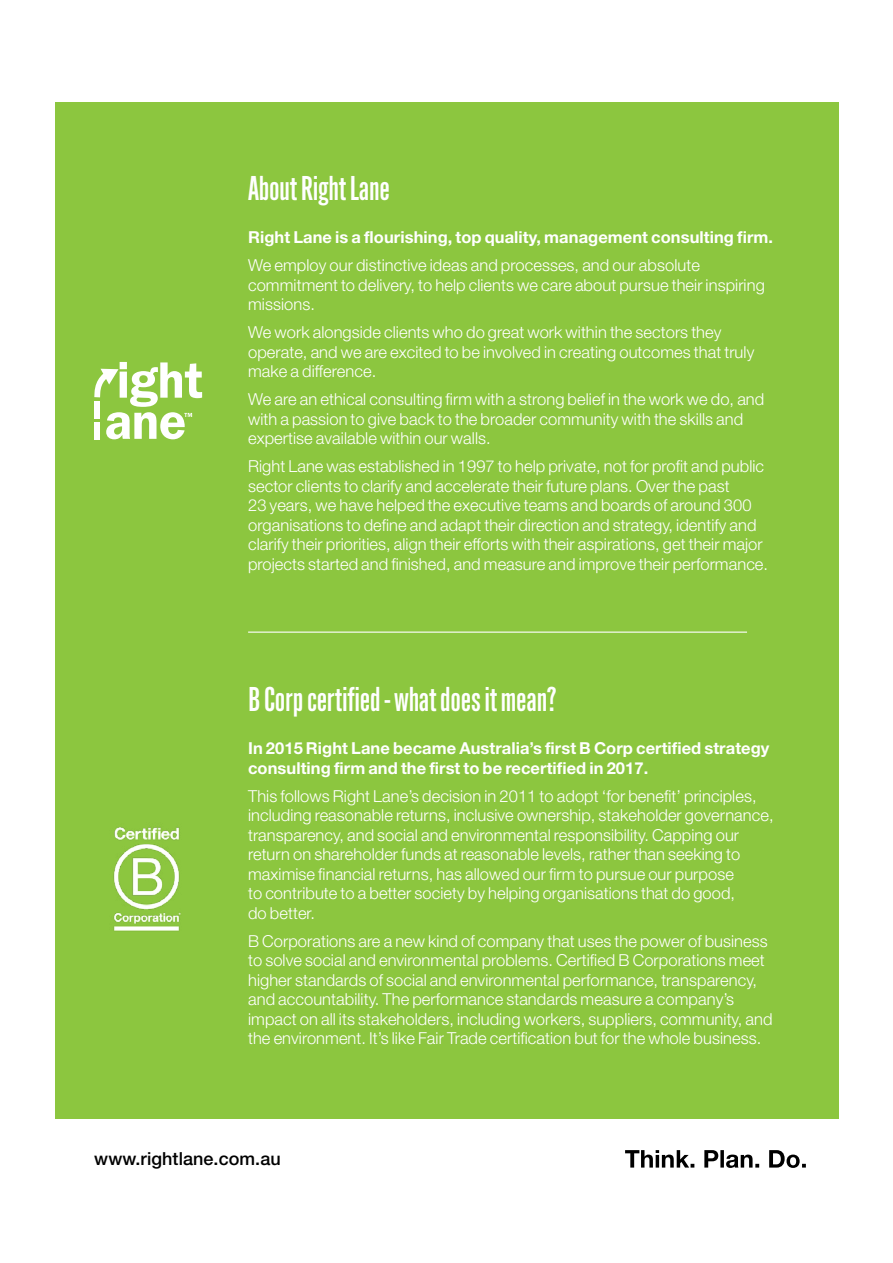
<style>
.page{position:relative;width:893px;height:1263px;background:#fff}
.page>*{position:absolute;margin:0;border:0;box-sizing:border-box;transform-origin:0 0}
.t1{font:33px "Cg Alpin Gth No 1";letter-spacing:-.005em;color:#fff}
.t2{font:500 18px "Helvetica Neue LT Std";letter-spacing:.005em;color:#000}
.t3{font:300 16.5px/19.5px "Helvetica Neue LT Std";letter-spacing:.005em;color:#fff}
.t4{font:700 16.5px/19.5px "Helvetica Neue LT Std";letter-spacing:.005em;color:#fff}
</style>
<div class="page">
<div style="left:55px;top:102px;width:783px;height:1016px;background:#8cc63f"></div>
<svg style="left:94px;top:362px;width:108px;height:77px"></svg>
<div style="left:94px;top:401px;width:6px;height:17px;background:#fff"></div>
<div style="left:94px;top:422px;width:6px;height:17px;background:#fff"></div>
<img style="left:113px;top:827px;width:68px;height:104px">
<hr style="left:248px;top:631px;width:499px;height:2px;background:#fff">
<svg style="left:625px;top:1150px;width:181px;height:18px"></svg>
<h1 class="t1" style="left:248px;top:168px;width:143px">About Right Lane</h1>
<p class="t4" style="left:248px;top:227px;width:526px">Right Lane is a flourishing, top quality, management consulting firm.</p>
<p class="t3" style="left:248px;top:255px;width:518px">We employ our distinctive ideas and processes, and our absolute commitment to delivery, to help clients we care about pursue their inspiring missions.</p>
<p class="t3" style="left:248px;top:322px;width:508px">We work alongside clients who do great work within the sectors they operate, and we are excited to be involved in creating outcomes that truly make a difference.</p>
<p class="t3" style="left:248px;top:389px;width:518px">We are an ethical consulting firm with a strong belief in the work we do, and with a passion to give back to the broader community with the skills and expertise available within our walls.</p>
<p class="t3" style="left:248px;top:456px;width:522px">Right Lane was established in 1997 to help private, not for profit and public sector clients to clarify and accelerate their future plans. Over the past<br>23 years, we have helped the executive teams and boards of around 300 organisations to define and adapt their direction and strategy, identify and clarify their priorities, align their efforts with their aspirations, get their major projects started and finished, and measure and improve their performance.</p>
<h1 class="t1" style="left:248px;top:680px;width:311px">B Corp certified - what does it mean?</h1>
<p class="t4" style="left:248px;top:738px;width:523px">In 2015 Right Lane became Australia’s first B Corp certified strategy consulting firm and the first to be recertified in 2017.</p>
<p class="t3" style="left:248px;top:786px;width:527px">This follows Right Lane’s decision in 2011 to adopt ‘for benefit’ principles, including reasonable returns, inclusive ownership, stakeholder governance, transparency, and social and environmental responsibility. Capping our return on shareholder funds at reasonable levels, rather than seeking to maximise financial returns, has allowed our firm to pursue our purpose<br>to contribute to a better society by helping organisations that do good,<br>do better.</p>
<p class="t3" style="left:248px;top:931px;width:526px">B Corporations are a new kind of company that uses the power of business to solve social and environmental problems. Certified B Corporations meet higher standards of social and environmental performance, transparency, and accountability. The performance standards measure a company’s impact on all its stakeholders, including workers, suppliers, community, and the environment. It’s like Fair Trade certification but for the whole business.</p>
<p class="t2" style="left:94px;top:1148px;width:188px">www.rightlane.com.au</p>
</div>
